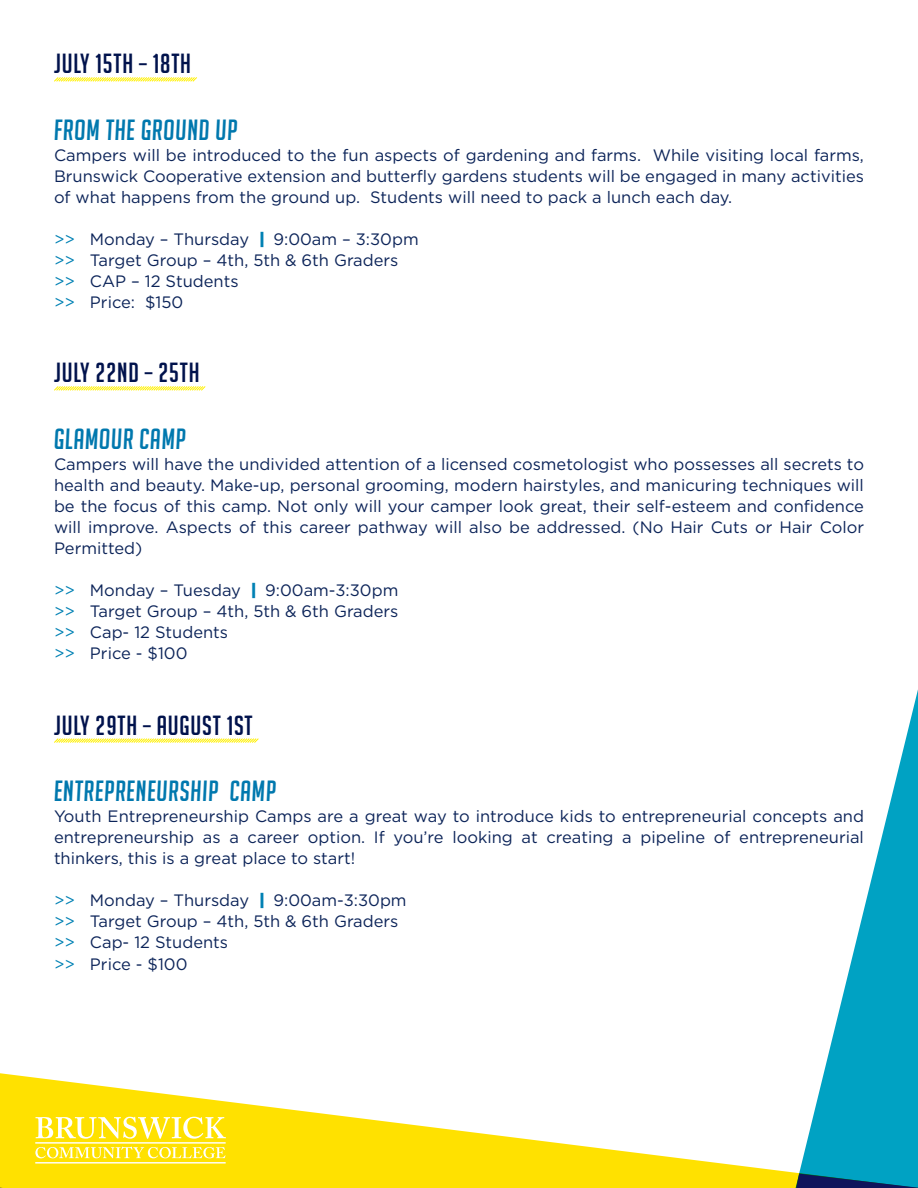
<style>
.page{position:relative;width:918px;height:1188px;background:#fff}
.page>*{position:absolute;margin:0;border:0;box-sizing:border-box;transform-origin:0 0}
.t1{font:italic 28.5px "Big Noodle Titling";letter-spacing:.025em;color:#0078ae}
.t2{font:27px "Big Noodle Titling";letter-spacing:.03em;color:#00124c}
.t3{font:16.5px/21px "Gotham";color:#0c2459;text-align:justify}
.s1{color:#0081b4}
.s2{font-family:"Gotham Ultra";color:#0081b4}
</style>
<div class="page">
<svg style="left:823px;top:689px;width:95px;height:384px"></svg>
<svg style="left:0;top:1073px;width:918px;height:115px"></svg>
<svg style="left:0;top:1174px;width:3px;height:14px"></svg>
<svg style="left:796px;top:1174px;width:122px;height:14px;background:#0a5787"></svg>
<svg style="left:36px;top:1117px;width:190px;height:22px"></svg>
<svg style="left:35px;top:1147px;width:191px;height:11px;background:#ffe94a"></svg>
<hr style="left:35px;top:1142px;width:191px;height:2px;background:#fff">
<hr style="left:35px;top:1162px;width:191px;height:2px;background:#fff">
<svg style="left:54px;top:77px;width:143px;height:5px"></svg>
<svg style="left:54px;top:386px;width:152px;height:5px"></svg>
<svg style="left:54px;top:738px;width:205px;height:5px"></svg>
<p class="t2" style="left:54px;top:49px;width:139px">JULY 15TH – 18TH</p>
<p class="t1" style="left:54px;top:115px;width:185px">FROM THE GROUND UP</p>
<p class="t3" style="left:54px;top:144px;width:812px">Campers will be introduced to the fun aspects of gardening and farms. While visiting local farms, Brunswick Cooperative extension and butterfly gardens students will be engaged in many activities of what happens from the ground up. Students will need to pack a lunch each day.</p>
<p class="t3" style="left:54px;top:228px;width:366px"><span class="s1">&gt;&gt;</span> Monday – Thursday <span class="s2">|</span> 9:00am – 3:30pm</p>
<p class="t3" style="left:54px;top:249px;width:346px"><span class="s1">&gt;&gt;</span> Target Group – 4th, 5th &amp; 6th Graders</p>
<p class="t3" style="left:54px;top:270px;width:186px"><span class="s1">&gt;&gt;</span> CAP – 12 Students</p>
<p class="t3" style="left:54px;top:291px;width:131px"><span class="s1">&gt;&gt;</span> Price: $150</p>
<p class="t2" style="left:54px;top:358px;width:147px">JULY 22ND – 25TH</p>
<p class="t1" style="left:54px;top:424px;width:134px">GLAMOUR CAMP</p>
<p class="t3" style="left:54px;top:453px;width:812px">Campers will have the undivided attention of a licensed cosmetologist who possesses all secrets to health and beauty. Make-up, personal grooming, modern hairstyles, and manicuring techniques will be the focus of this camp. Not only will your camper look great, their self-esteem and confidence will improve. Aspects of this career pathway will also be addressed. (No Hair Cuts or Hair Color Permitted)</p>
<p class="t3" style="left:54px;top:579px;width:346px"><span class="s1">&gt;&gt;</span> Monday – Tuesday <span class="s2">|</span> 9:00am-3:30pm</p>
<p class="t3" style="left:54px;top:600px;width:346px"><span class="s1">&gt;&gt;</span> Target Group – 4th, 5th &amp; 6th Graders</p>
<p class="t3" style="left:54px;top:621px;width:176px"><span class="s1">&gt;&gt;</span> Cap- 12 Students</p>
<p class="t3" style="left:54px;top:642px;width:135px"><span class="s1">&gt;&gt;</span> Price - $100</p>
<p class="t2" style="left:54px;top:710px;width:200px">JULY 29TH – AUGUST 1ST</p>
<p class="t1" style="left:54px;top:776px;width:224px">ENTREPRENEURSHIP CAMP</p>
<p class="t3" style="left:54px;top:806px;width:812px">Youth Entrepreneurship Camps are a great way to introduce kids to entrepreneurial concepts and entrepreneurship as a career option. If you’re looking at creating a pipeline of entrepreneurial thinkers, this is a great place to start!</p>
<p class="t3" style="left:54px;top:890px;width:354px"><span class="s1">&gt;&gt;</span> Monday – Thursday <span class="s2">|</span> 9:00am-3:30pm</p>
<p class="t3" style="left:54px;top:911px;width:346px"><span class="s1">&gt;&gt;</span> Target Group – 4th, 5th &amp; 6th Graders</p>
<p class="t3" style="left:54px;top:932px;width:176px"><span class="s1">&gt;&gt;</span> Cap- 12 Students</p>
<p class="t3" style="left:54px;top:953px;width:135px"><span class="s1">&gt;&gt;</span> Price - $100</p>
</div>
